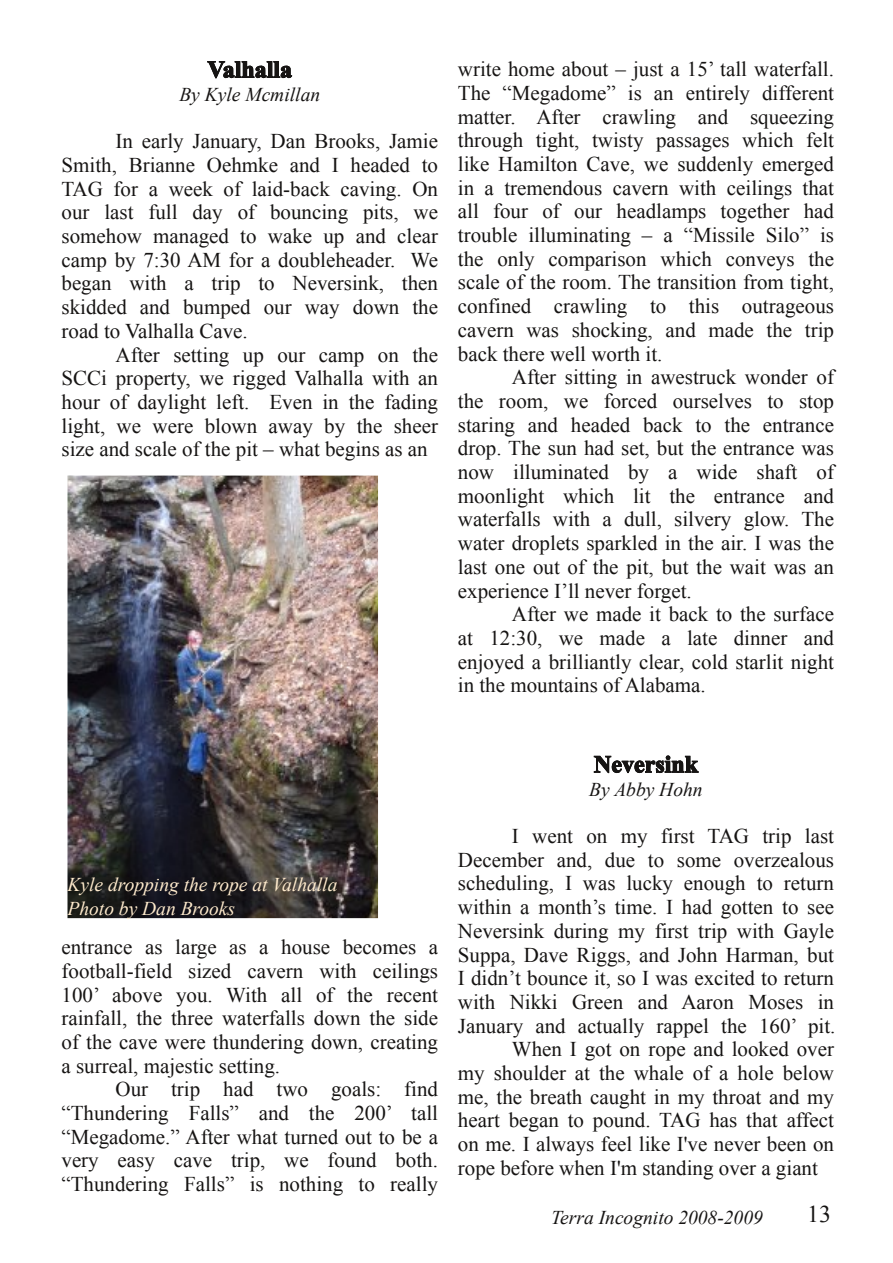
<style>
.page{position:relative;width:893px;height:1263px;background:#fff}
.page>*{position:absolute;margin:0;border:0;box-sizing:border-box;transform-origin:0 0}
.t1{font:24px "Times New Roman";color:#161413}
.t2{font:21px/23.7px "Times New Roman";color:#161413;text-align:justify}
.t3{font:italic 19.5px "Times New Roman";color:#161413}
.t4{font:italic 19.5px/23.4px "Times New Roman";color:#ffebcd}
</style>
<div class="page">
<svg style="left:207px;top:61px;width:85px;height:17px"></svg>
<svg style="left:594px;top:756px;width:104px;height:17px"></svg>
<img style="left:68px;top:476px;width:310px;height:442px">
<p class="t3" style="left:179px;top:83px;width:142px">By Kyle Mcmillan</p>
<p class="t2" style="left:62px;top:129px;width:378px;text-indent:54px">In early January, Dan Brooks, Jamie Smith, Brianne Oehmke and I headed to TAG for a week of laid-back caving. On our last full day of bouncing pits, we somehow managed to wake up and clear camp by 7:30 AM for a doubleheader. We began with a trip to Neversink, then skidded and bumped our way down the road to Valhalla Cave.</p>
<p class="t2" style="left:62px;top:343px;width:378px;text-indent:54px">After setting up our camp on the SCCi property, we rigged Valhalla with an hour of daylight left. Even in the fading light, we were blown away by the sheer size and scale of the pit – what begins as an</p>
<p class="t2" style="left:458px;top:57px;width:378px">write home about – just a 15’ tall waterfall.<br>The “Megadome” is an entirely different matter. After crawling and squeezing through tight, twisty passages which felt like Hamilton Cave, we suddenly emerged in a tremendous cavern with ceilings that all four of our headlamps together had trouble illuminating – a “Missile Silo” is the only comparison which conveys the scale of the room. The transition from tight, confined crawling to this outrageous cavern was shocking, and made the trip back there well worth it.</p>
<p class="t2" style="left:458px;top:365px;width:378px;text-indent:54px">After sitting in awestruck wonder of the room, we forced ourselves to stop staring and headed back to the entrance drop. The sun had set, but the entrance was now illuminated by a wide shaft of moonlight which lit the entrance and waterfalls with a dull, silvery glow. The water droplets sparkled in the air. I was the last one out of the pit, but the wait was an experience I’ll never forget.</p>
<p class="t2" style="left:458px;top:602px;width:378px;text-indent:54px">After we made it back to the surface at 12:30, we made a late dinner and enjoyed a brilliantly clear, cold starlit night in the mountains of Alabama.</p>
<p class="t4" style="left:68px;top:873px;width:271px">Kyle dropping the rope at Valhalla<br>Photo by Dan Brooks</p>
<p class="t2" style="left:62px;top:935px;width:378px">entrance as large as a house becomes a football-field sized cavern with ceilings 100’ above you. With all of the recent rainfall, the three waterfalls down the side of the cave were thundering down, creating a surreal, majestic setting.</p>
<p class="t2" style="left:62px;top:1077px;width:378px;text-indent:54px">Our trip had two goals: find “Thundering Falls” and the 200’ tall “Megadome.” After what turned out to be a very easy cave trip, we found both. “Thundering Falls” is nothing to really</p>
<p class="t3" style="left:589px;top:778px;width:115px">By Abby Hohn</p>
<p class="t2" style="left:512px;top:824px;width:324px">I went on my first TAG trip last</p>
<p class="t2" style="left:458px;top:848px;width:378px">December and, due to some overzealous</p>
<p class="t2" style="left:458px;top:871px;width:378px">scheduling, I was lucky enough to return</p>
<p class="t2" style="left:458px;top:895px;width:378px">within a month’s time. I had gotten to see</p>
<p class="t2" style="left:458px;top:919px;width:378px">Neversink during my first trip with Gayle</p>
<p class="t2" style="left:458px;top:942px;width:378px">Suppa, Dave Riggs, and John Harman, but</p>
<p class="t2" style="left:458px;top:966px;width:378px">I didn’t bounce it, so I was excited to return</p>
<p class="t2" style="left:458px;top:990px;width:378px">with Nikki Green and Aaron Moses in</p>
<p class="t2" style="left:458px;top:1014px;width:379px">January and actually rappel the 160’ pit.</p>
<p class="t2" style="left:512px;top:1037px;width:324px">When I got on rope and looked over</p>
<p class="t2" style="left:458px;top:1061px;width:378px">my shoulder at the whale of a hole below</p>
<p class="t2" style="left:458px;top:1085px;width:378px">me, the breath caught in my throat and my</p>
<p class="t2" style="left:458px;top:1108px;width:378px">heart began to pound. TAG has that affect</p>
<p class="t2" style="left:458px;top:1132px;width:378px">on me. I always feel like I've never been on</p>
<p class="t2" style="left:458px;top:1156px;width:362px">rope before when I'm standing over a giant</p>
<p class="t3" style="left:551px;top:1206px;width:213px">Terra Incognito 2008-2009</p>
<p class="t1" style="left:807px;top:1201px;width:25px">13</p>
</div>
